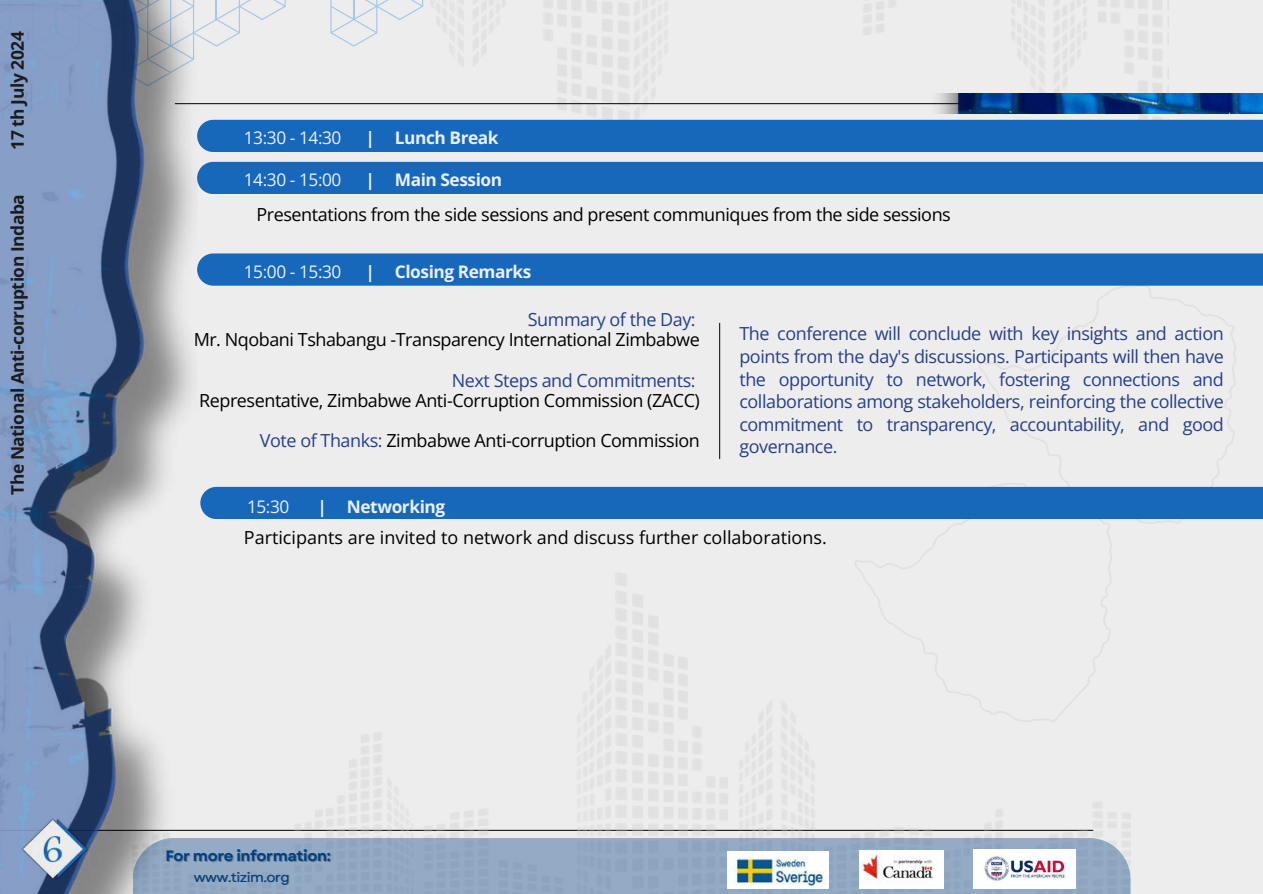
<style>
.page{position:relative;width:1263px;height:894px;background:#fff}
.page>*{position:absolute;margin:0;border:0;box-sizing:border-box;transform-origin:0 0}
.t1{font:18px/22.5px "Open Sans";letter-spacing:-.025em;color:#273f8c;text-align:justify}
.t2{font:18px "Open Sans";letter-spacing:-.025em;color:#000}
.t3{font:18px "Open Sans";color:#000}
.t4{font:700 17.4px "Open Sans";letter-spacing:-.025em;color:#1b1b1b}
.t5{font:700 17.25px "Open Sans";letter-spacing:-.025em;color:#e9f1fc}
.t6{font:17.25px "Open Sans";letter-spacing:-.025em;color:#e9f1fc}
.t7{font:700 15px "Garet";letter-spacing:-.025em;color:#004082}
.t8{font:13.5px "Garet";letter-spacing:-.025em;color:#004082}
.s1{color:#273f8c}
</style>
<div class="page">
<div style="left:0;top:0;width:1263px;height:893px;background:#ededed"></div>
<img style="left:197px;top:573px;width:933px;height:264px">
<svg style="left:197px;top:0;width:89px;height:47px"></svg>
<svg style="left:330px;top:0;width:93px;height:47px"></svg>
<img style="left:154px;top:0;width:43px;height:837px">
<img style="left:0;top:0;width:154px;height:893px">
<svg style="left:978px;top:285px;width:258px;height:239px"></svg>
<svg style="left:854px;top:482px;width:258px;height:240px"></svg>
<hr style="left:175px;top:103px;width:1088px;height:1px;background:#1b1b1b">
<img style="left:902px;top:93px;width:361px;height:21px">
<div style="left:197px;top:253px;width:1066px;height:32px;background:#1768bb"></div>
<div style="left:200px;top:486px;width:1063px;height:33px;background:#1768bb"></div>
<img style="left:21px;top:817px;width:68px;height:63px">
<hr style="left:719px;top:323px;width:1px;height:136px;background:#1b1b1b">
<div style="left:197px;top:120px;width:1066px;height:32px;background:#1768bb"></div>
<div style="left:197px;top:162px;width:1066px;height:32px;background:#1768bb"></div>
<div style="left:133px;top:837px;width:997px;height:56px;background:#93abc4"></div>
<img style="left:860px;top:850px;width:83px;height:38px">
<img style="left:727px;top:851px;width:102px;height:36px">
<img style="left:974px;top:849px;width:101px;height:39px">
<p class="t4" style="left:5px;top:150px;width:120px;rotate:-90deg">17 th July 2024</p>
<p class="t4" style="left:5px;top:495px;width:302px;rotate:-90deg">The National Anti-corruption Indaba</p>
<p class="t6" style="left:244px;top:126px;width:99px">13:30 - 14:30</p>
<p class="t5" style="left:365px;top:126px;width:135px">| Lunch Break</p>
<p class="t6" style="left:244px;top:168px;width:99px">14:30 - 15:00</p>
<p class="t5" style="left:365px;top:168px;width:138px">| Main Session</p>
<p class="t2" style="left:257px;top:202px;width:696px">Presentations from the side sessions and present communiques from the side sessions</p>
<p class="t6" style="left:244px;top:259px;width:99px">15:00 - 15:30</p>
<p class="t5" style="left:365px;top:259px;width:168px">| Closing Remarks</p>
<p class="t1" style="left:528px;top:307px;width:169px">Summary of the Day:</p>
<p class="t2" style="left:194px;top:327px;width:508px">Mr. Nqobani Tshabangu -Transparency International Zimbabwe</p>
<p class="t1" style="left:452px;top:368px;width:245px">Next Steps and Commitments:</p>
<p class="t2" style="left:199px;top:387px;width:502px">Representative, Zimbabwe Anti-Corruption Commission (ZACC)</p>
<p class="t2" style="left:260px;top:428px;width:442px"><span class="s1">Vote of Thanks:</span> Zimbabwe Anti-corruption Commission</p>
<p class="t6" style="left:247px;top:494px;width:44px">15:30</p>
<p class="t5" style="left:317px;top:494px;width:129px">| Networking</p>
<p class="t1" style="left:739px;top:322px;width:486px">The conference will conclude with key insights and action points from the day's discussions. Participants will then have the opportunity to network, fostering connections and collaborations among stakeholders, reinforcing the collective commitment to transparency, accountability, and good governance.</p>
<p class="t3" style="left:244px;top:524px;width:584px">Participants are invited to network and discuss further collaborations.</p>
<p class="t7" style="left:165px;top:845px;width:167px">For more information:</p>
<p class="t8" style="left:194px;top:867px;width:97px">www.tizim.org</p>
</div>
